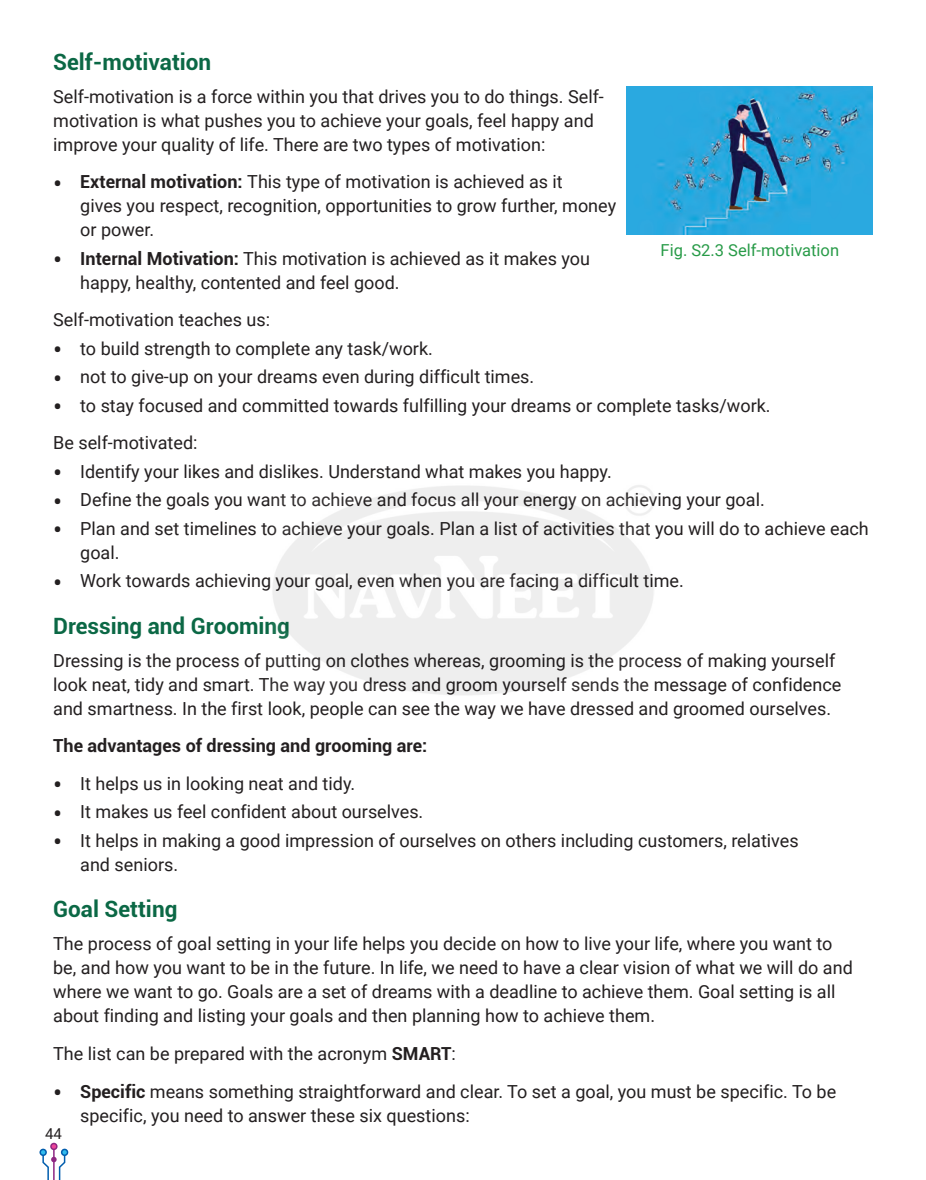
<style>
.page{position:relative;width:926px;height:1180px;background:#fff}
.page>*{position:absolute;margin:0;border:0;box-sizing:border-box;transform-origin:0 0}
.t1{font:700 22.5px "Roboto";color:#0b6845}
.t2{font:18px/24px "Roboto";color:#231f20}
.t3{font:700 18px "Roboto";color:#231f20}
.t4{font:16.5px "Roboto";color:#289b48}
.t5{font:15px "Roboto";color:#231f20}
.s1{font-size:27px}
.s2{font-weight:700}
</style>
<div class="page">
<img style="left:626px;top:86px;width:246px;height:148px">
<div style="left:39px;top:1148px;width:8px;height:8px;border:2px solid #015dad;border-radius:50%"></div>
<div style="left:61px;top:1148px;width:7px;height:8px;border:2px solid #015dad;border-radius:50%"></div>
<div style="left:50px;top:1142px;width:8px;height:8px;border:2px solid #8e2782;border-radius:50%"></div>
<svg style="left:40px;top:1143px;width:27px;height:37px"></svg>
<hr style="left:53px;top:1149px;width:2px;height:31px;background:#8e2782">
<p class="t1" style="left:53px;top:46px;width:159px">Self-motivation</p>
<p class="t2" style="left:53px;top:84px;width:552px">Self-motivation is a force within you that drives you to do things. Self&shy;motivation is what pushes you to achieve your goals, feel happy and improve your quality of life. There are two types of motivation:</p>
<p class="t2" style="left:80px;top:169px;width:537px;text-indent:-27px"><span class="s1">•</span> <span class="s2">External motivation:</span> This type of motivation is achieved as it<br>gives you respect, recognition, opportunities to grow further, money or power.</p>
<p class="t2" style="left:80px;top:246px;width:511px;text-indent:-27px"><span class="s1">•</span> <span class="s2">Internal Motivation:</span> This motivation is achieved as it makes you happy, healthy, contented and feel good.</p>
<p class="t2" style="left:53px;top:307px;width:218px">Self-motivation teaches us:</p>
<p class="t2" style="left:53px;top:336px;width:381px"><span class="s1">•</span> to build strength to complete any task/work.</p>
<p class="t2" style="left:53px;top:364px;width:482px"><span class="s1">•</span> not to give-up on your dreams even during difficult times.</p>
<p class="t2" style="left:53px;top:386px;width:718px;line-height:37.5px"><span class="s1">•</span> to stay focused and committed towards fulfilling your dreams or complete tasks/work.<br>Be self-motivated:</p>
<p class="t2" style="left:53px;top:459px;width:560px"><span class="s1">•</span> Identify your likes and dislikes. Understand what makes you happy.</p>
<p class="t2" style="left:53px;top:487px;width:713px"><span class="s1">•</span> Define the goals you want to achieve and focus all your energy on achieving your goal.</p>
<p class="t2" style="left:80px;top:516px;width:790px;text-indent:-27px"><span class="s1">•</span> Plan and set timelines to achieve your goals. Plan a list of activities that you will do to achieve each goal.</p>
<p class="t2" style="left:53px;top:568px;width:632px"><span class="s1">•</span> Work towards achieving your goal, even when you are facing a difficult time.</p>
<p class="t1" style="left:53px;top:610px;width:238px">Dressing and Grooming</p>
<p class="t2" style="left:53px;top:648px;width:789px">Dressing is the process of putting on clothes whereas, grooming is the process of making yourself look neat, tidy and smart. The way you dress and groom yourself sends the message of confidence and smartness. In the first look, people can see the way we have dressed and groomed ourselves.</p>
<p class="t3" style="left:53px;top:733px;width:375px">The advantages of dressing and grooming are:</p>
<p class="t2" style="left:53px;top:771px;width:303px"><span class="s1">•</span> It helps us in looking neat and tidy.</p>
<p class="t2" style="left:53px;top:799px;width:371px"><span class="s1">•</span> It makes us feel confident about ourselves.</p>
<p class="t2" style="left:80px;top:828px;width:719px;text-indent:-27px"><span class="s1">•</span> It helps in making a good impression of ourselves on others including customers, relatives and seniors.</p>
<p class="t1" style="left:53px;top:893px;width:126px">Goal Setting</p>
<p class="t2" style="left:53px;top:931px;width:801px">The process of goal setting in your life helps you decide on how to live your life, where you want to be, and how you want to be in the future. In life, we need to have a clear vision of what we will do and where we want to go. Goals are a set of dreams with a deadline to achieve them. Goal setting is all about finding and listing your goals and then planning how to achieve them.</p>
<p class="t2" style="left:53px;top:1041px;width:404px">The list can be prepared with the acronym <span class="s2">SMART</span>:</p>
<p class="t2" style="left:80px;top:1078px;width:757px;text-indent:-27px"><span class="s1">•</span> <span class="s2">Specific</span> means something straightforward and clear. To set a goal, you must be specific. To be specific, you need to answer these six questions:</p>
<p class="t4" style="left:660px;top:239px;width:180px">Fig. S2.3 Self-motivation</p>
<p class="t5" style="left:45px;top:1122px;width:18px">44</p>
</div>
